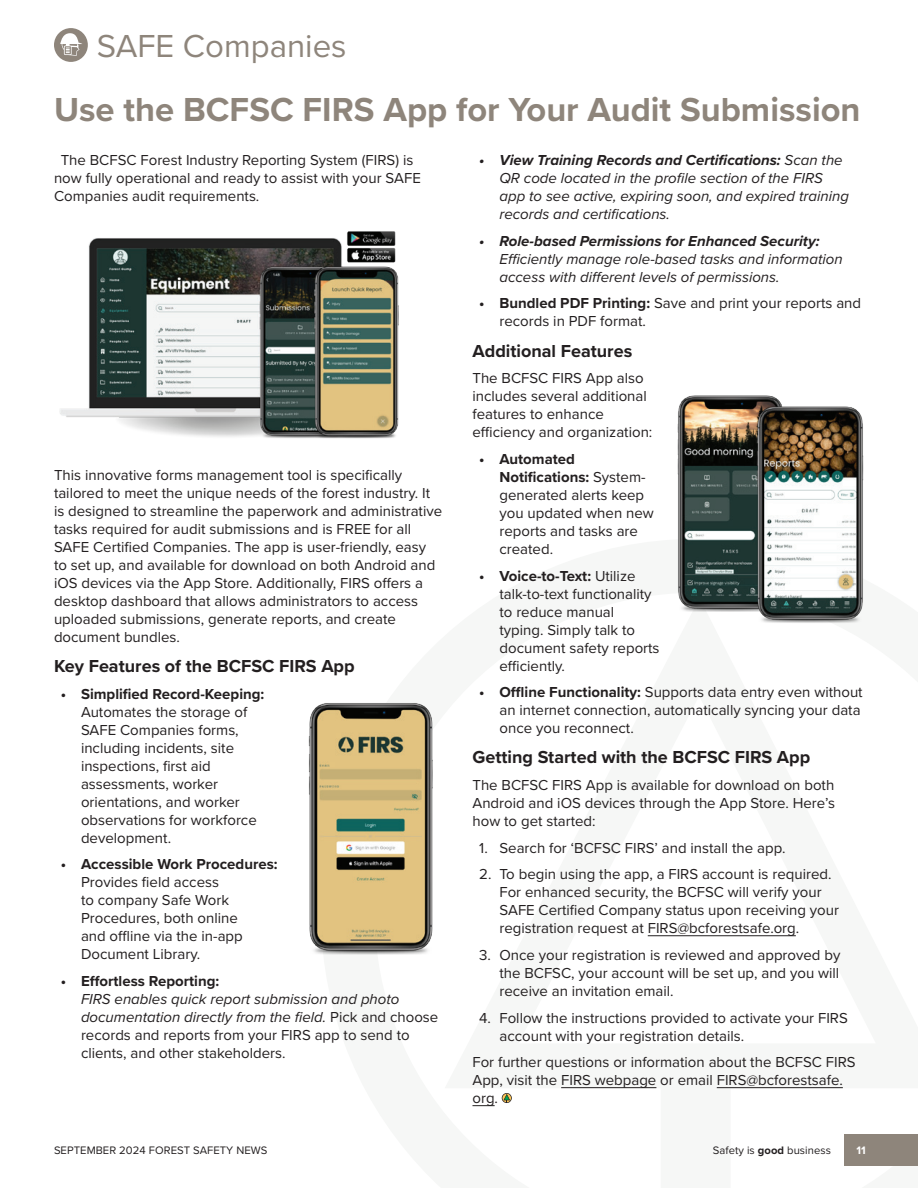
<style>
.page{position:relative;width:918px;height:1188px;background:#fff}
.page>*{position:absolute;margin:0;border:0;box-sizing:border-box;transform-origin:0 0}
.t1{font:700 34.5px "Proxima Nova";color:#8e857b}
.t2{font:33px "Proxima Nova";color:#8e857b}
.t3{font:700 18px "Proxima Nova";color:#231f20}
.t4{font:15px/18px "Proxima Nova";color:#231f20}
.t5{font:italic 15px/18px "Proxima Nova";color:#231f20}
.t6{font:700 15px "Proxima Nova";color:#231f20}
.t7{font:italic 700 15px "Proxima Nova";color:#231f20}
.t8{font:11.25px "Proxima Nova";letter-spacing:.005em;color:#231f20}
.t9{font:700 11.25px "Proxima Nova";color:#fff}
.s1{font-style:italic}
.s2{font-weight:700}
</style>
<div class="page">
<svg style="left:54px;top:28px;width:34px;height:34px"></svg>
<hr style="left:648px;top:935px;width:148px;height:1px;background:#231f20">
<hr style="left:561px;top:1087px;width:95px;height:1px;background:#231f20">
<hr style="left:717px;top:1087px;width:126px;height:1px;background:#231f20">
<svg style="left:472px;top:1105px;width:23px;height:1px"></svg>
<svg style="left:502px;top:1093px;width:10px;height:10px"></svg>
<img style="left:60px;top:231px;width:339px;height:208px">
<img style="left:308px;top:702px;width:125px;height:253px">
<img style="left:677px;top:395px;width:187px;height:229px">
<div style="left:845px;top:1134px;width:73px;height:32px;background:#8e857b"></div>
<h2 class="t2" style="left:97px;top:22px;width:251px">SAFE Companies</h2>
<h1 class="t1" style="left:54px;top:84px;width:808px">Use the BCFSC FIRS App for Your Audit Submission</h1>
<p class="t4" style="left:54px;top:150px;width:368px;text-indent:7px">The BCFSC Forest Industry Reporting System (FIRS) is now fully operational and ready to assist with your SAFE<br>Companies audit requirements.</p>
<p class="t4" style="left:54px;top:465px;width:390px">This innovative forms management tool is specifically tailored to meet the unique needs of the forest industry. It is designed to streamline the paperwork and administrative tasks required for audit submissions and is FREE for all SAFE Certified Companies. The app is user-friendly, easy to set up, and available for download on both Android and iOS devices via the App Store. Additionally, FIRS offers a desktop dashboard that allows administrators to access uploaded submissions, generate reports, and create document bundles.</p>
<p class="t3" style="left:54px;top:653px;width:302px">Key Features of the BCFSC FIRS App</p>
<p class="t6" style="left:61px;top:682px;width:205px">• Simplified Record-Keeping:</p>
<p class="t4" style="left:81px;top:702px;width:177px">Automates the storage of<br>SAFE Companies forms, including incidents, site inspections, first aid assessments, worker orientations, and worker observations for workforce development.</p>
<p class="t6" style="left:61px;top:853px;width:218px">• Accessible Work Procedures:</p>
<p class="t4" style="left:81px;top:873px;width:163px">Provides field access<br>to company Safe Work<br>Procedures, both online and offline via the in-app<br>Document Library.</p>
<p class="t6" style="left:61px;top:970px;width:160px">• Effortless Reporting:</p>
<p class="t4" style="left:81px;top:989px;width:359px"><span class="s1">FIRS enables quick report submission and photo documentation directly from the field.</span> Pick and choose records and reports from your FIRS app to send to clients, and other stakeholders.</p>
<p class="t5" style="left:500px;top:150px;width:351px;text-indent:-20px"><span class="s2">• View Training Records and Certifications:</span> Scan the QR code located in the profile section of the FIRS app to see active, expiring soon, and expired training records and certifications.</p>
<p class="t7" style="left:479px;top:230px;width:342px">• Role-based Permissions for Enhanced Security:</p>
<p class="t5" style="left:500px;top:249px;width:345px">Efficiently manage role-based tasks and information access with different levels of permissions.</p>
<p class="t4" style="left:500px;top:294px;width:363px;text-indent:-20px"><span class="s2">• Bundled PDF Printing:</span> Save and print your reports and records in PDF format.</p>
<p class="t3" style="left:472px;top:337px;width:161px">Additional Features</p>
<p class="t4" style="left:472px;top:369px;width:181px">The BCFSC FIRS App also includes several additional features to enhance efficiency and organization:</p>
<p class="t4" style="left:500px;top:449px;width:156px;text-indent:-20px"><span class="s2">• Automated<br>Notifications:</span> System&shy;generated alerts keep you updated when new reports and tasks are created.</p>
<p class="t4" style="left:500px;top:566px;width:162px;text-indent:-20px"><span class="s2">• Voice-to-Text:</span> Utilize talk-to-text functionality to reduce manual typing. Simply talk to document safety reports efficiently.</p>
<p class="t4" style="left:500px;top:683px;width:363px;text-align:justify;text-indent:-20px"><span class="s2">• Offline Functionality:</span> Supports data entry even without an internet connection, automatically syncing your data once you reconnect.</p>
<p class="t3" style="left:472px;top:744px;width:339px">Getting Started with the BCFSC FIRS App</p>
<p class="t4" style="left:472px;top:775px;width:364px;text-align:justify">The BCFSC FIRS App is available for download on both Android and iOS devices through the App Store. Here’s how to get started:</p>
<p class="t4" style="left:479px;top:838px;width:308px">1. Search for ‘BCFSC FIRS’ and install the app.</p>
<p class="t4" style="left:500px;top:865px;width:341px;text-indent:-20px">2. To begin using the app, a FIRS account is required.<br>For enhanced security, the BCFSC will verify your SAFE Certified Company status upon receiving your registration request at FIRS@bcforestsafe.org.</p>
<p class="t4" style="left:500px;top:945px;width:342px;text-align:justify;text-indent:-20px">3. Once your registration is reviewed and approved by the BCFSC, your account will be set up, and you will receive an invitation email.</p>
<p class="t4" style="left:500px;top:1008px;width:350px;text-indent:-20px">4. Follow the instructions provided to activate your FIRS account with your registration details.</p>
<p class="t4" style="left:472px;top:1053px;width:385px">For further questions or information about the BCFSC FIRS<br>App, visit the FIRS webpage or email FIRS@bcforestsafe. org.</p>
<p class="t8" style="left:54px;top:1142px;width:215px">SEPTEMBER 2024 FOREST SAFETY NEWS</p>
<p class="t8" style="left:713px;top:1142px;width:120px">Safety is <span class="s2">good</span> business</p>
<p class="t9" style="left:856px;top:1142px;width:11px">11</p>
</div>
